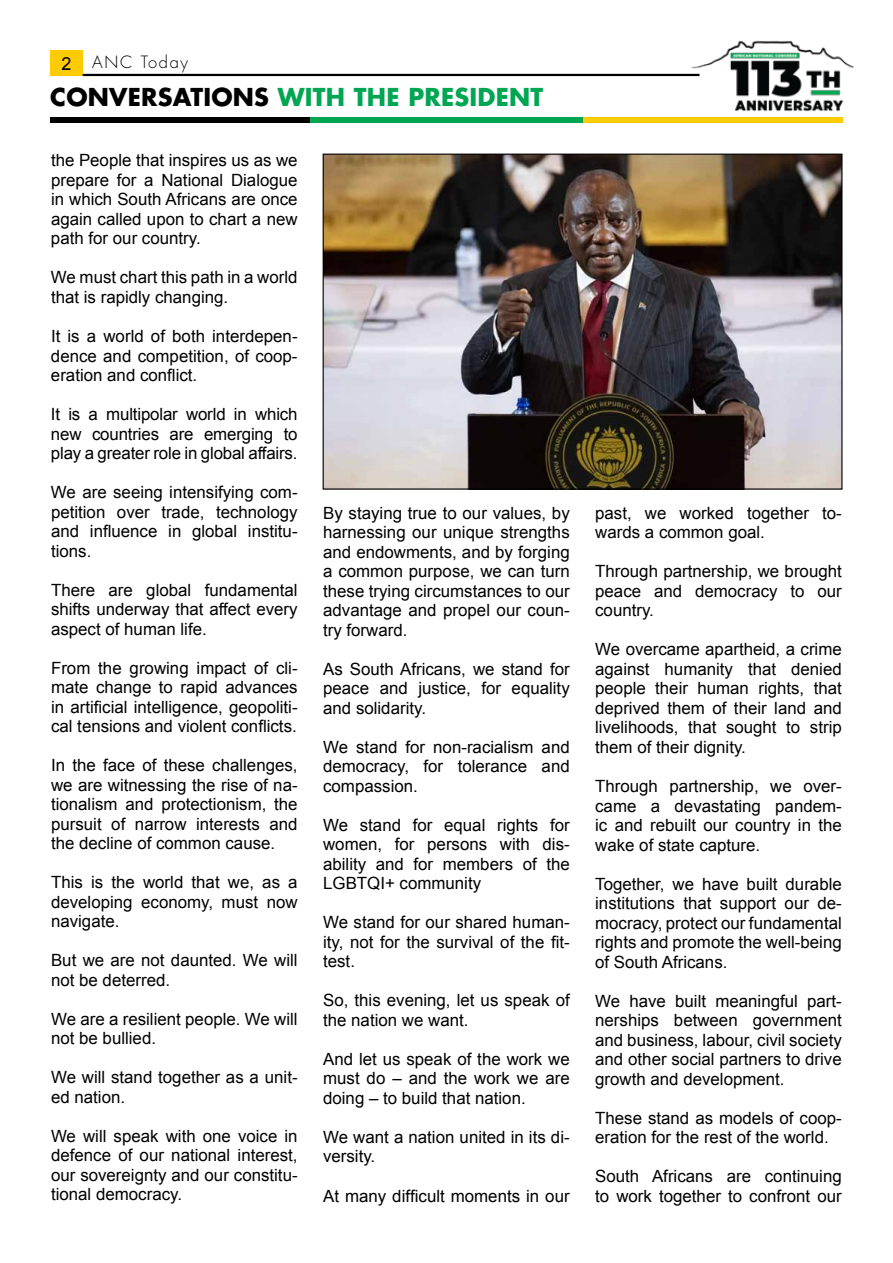
<style>
.page{position:relative;width:893px;height:1263px;background:#fff}
.page>*{position:absolute;margin:0;border:0;box-sizing:border-box;transform-origin:0 0}
.t1{font:700 24px "Futura Std";letter-spacing:.01em;color:#00a651}
.t2{font:16.8px/19.5px "Arial";color:#000;text-align:justify}
.t3{font:300 16.5px "Futura Std";letter-spacing:.1em;color:#000}
.s1{font-family:"Arial";font-weight:400;font-size:18px}
.s2{color:#000}
</style>
<div class="page">
<div style="left:50px;top:51px;width:33px;height:25px;background:#ffcb05"></div>
<div style="left:50px;top:117px;width:260px;height:6px;background:#000"></div>
<div style="left:310px;top:117px;width:273px;height:6px;background:#00a651"></div>
<div style="left:583px;top:117px;width:259px;height:6px;background:#ffcb05"></div>
<hr style="left:83px;top:74px;width:616px;height:2px;background:#000">
<img style="left:684px;top:40px;width:170px;height:83px">
<img style="left:325px;top:156px;width:515px;height:332px">
<p class="t3" style="left:61px;top:52px;width:128px"><span class="s1">2</span> ANC Today</p>
<h1 class="t1" style="left:50px;top:81px;width:495px"><span class="s2">CONVERSATIONS</span> WITH THE PRESIDENT</h1>
<p class="t2" style="left:51px;top:151px;width:248px">the People that inspires us as we prepare for a National Dialogue in which South Africans are once again called upon to chart a new path for our country.</p>
<p class="t2" style="left:51px;top:268px;width:248px">We must chart this path in a world that is rapidly changing.</p>
<p class="t2" style="left:51px;top:326px;width:248px">It is a world of both interdepen&shy;dence and competition, of coop&shy;eration and conflict.</p>
<p class="t2" style="left:51px;top:404px;width:248px">It is a multipolar world in which new countries are emerging to play a greater role in global affairs.</p>
<p class="t2" style="left:51px;top:483px;width:248px">We are seeing intensifying com&shy;petition over trade, technology and influence in global institu&shy;tions.</p>
<p class="t2" style="left:51px;top:580px;width:248px">There are global fundamental shifts underway that affect every aspect of human life.</p>
<p class="t2" style="left:51px;top:658px;width:248px">From the growing impact of cli&shy;mate change to rapid advances in artificial intelligence, geopoliti&shy;cal tensions and violent conflicts.</p>
<p class="t2" style="left:51px;top:756px;width:248px">In the face of these challenges, we are witnessing the rise of na&shy;tionalism and protectionism, the pursuit of narrow interests and the decline of common cause.</p>
<p class="t2" style="left:51px;top:873px;width:248px">This is the world that we, as a developing economy, must now navigate.</p>
<p class="t2" style="left:51px;top:951px;width:248px">But we are not daunted. We will not be deterred.</p>
<p class="t2" style="left:51px;top:1009px;width:248px">We are a resilient people. We will not be bullied.</p>
<p class="t2" style="left:51px;top:1068px;width:248px">We will stand together as a unit&shy;ed nation.</p>
<p class="t2" style="left:51px;top:1126px;width:248px">We will speak with one voice in defence of our national interest, our sovereignty and our constitu&shy;tional democracy.</p>
<p class="t2" style="left:323px;top:503px;width:248px">By staying true to our values, by harnessing our unique strengths and endowments, and by forging a common purpose, we can turn these trying circumstances to our advantage and propel our coun&shy;try forward.</p>
<p class="t2" style="left:323px;top:659px;width:248px">As South Africans, we stand for peace and justice, for equality and solidarity.</p>
<p class="t2" style="left:323px;top:737px;width:248px">We stand for non-racialism and democracy, for tolerance and compassion.</p>
<p class="t2" style="left:323px;top:815px;width:248px">We stand for equal rights for women, for persons with dis&shy;ability and for members of the LGBTQI+ community</p>
<p class="t2" style="left:323px;top:913px;width:248px">We stand for our shared human&shy;ity, not for the survival of the fit&shy;test.</p>
<p class="t2" style="left:323px;top:991px;width:248px">So, this evening, let us speak of the nation we want.</p>
<p class="t2" style="left:323px;top:1049px;width:248px">And let us speak of the work we must do – and the work we are doing – to build that nation.</p>
<p class="t2" style="left:323px;top:1127px;width:248px">We want a nation united in its di&shy;versity.</p>
<p class="t2" style="left:323px;top:1186px;width:248px">At many difficult moments in our</p>
<p class="t2" style="left:595px;top:503px;width:248px">past, we worked together to&shy;wards a common goal.</p>
<p class="t2" style="left:595px;top:562px;width:248px">Through partnership, we brought peace and democracy to our country.</p>
<p class="t2" style="left:595px;top:640px;width:248px">We overcame apartheid, a crime against humanity that denied people their human rights, that deprived them of their land and livelihoods, that sought to strip them of their dignity.</p>
<p class="t2" style="left:595px;top:776px;width:248px">Through partnership, we over&shy;came a devastating pandem&shy;ic and rebuilt our country in the wake of state capture.</p>
<p class="t2" style="left:595px;top:874px;width:248px">Together, we have built durable institutions that support our de&shy;mocracy, protect our fundamental rights and promote the well-being of South Africans.</p>
<p class="t2" style="left:595px;top:991px;width:248px">We have built meaningful part&shy;nerships between government and business, labour, civil society and other social partners to drive growth and development.</p>
<p class="t2" style="left:595px;top:1108px;width:248px">These stand as models of coop&shy;eration for the rest of the world.</p>
<p class="t2" style="left:595px;top:1167px;width:248px">South Africans are continuing to work together to confront our</p>
</div>
